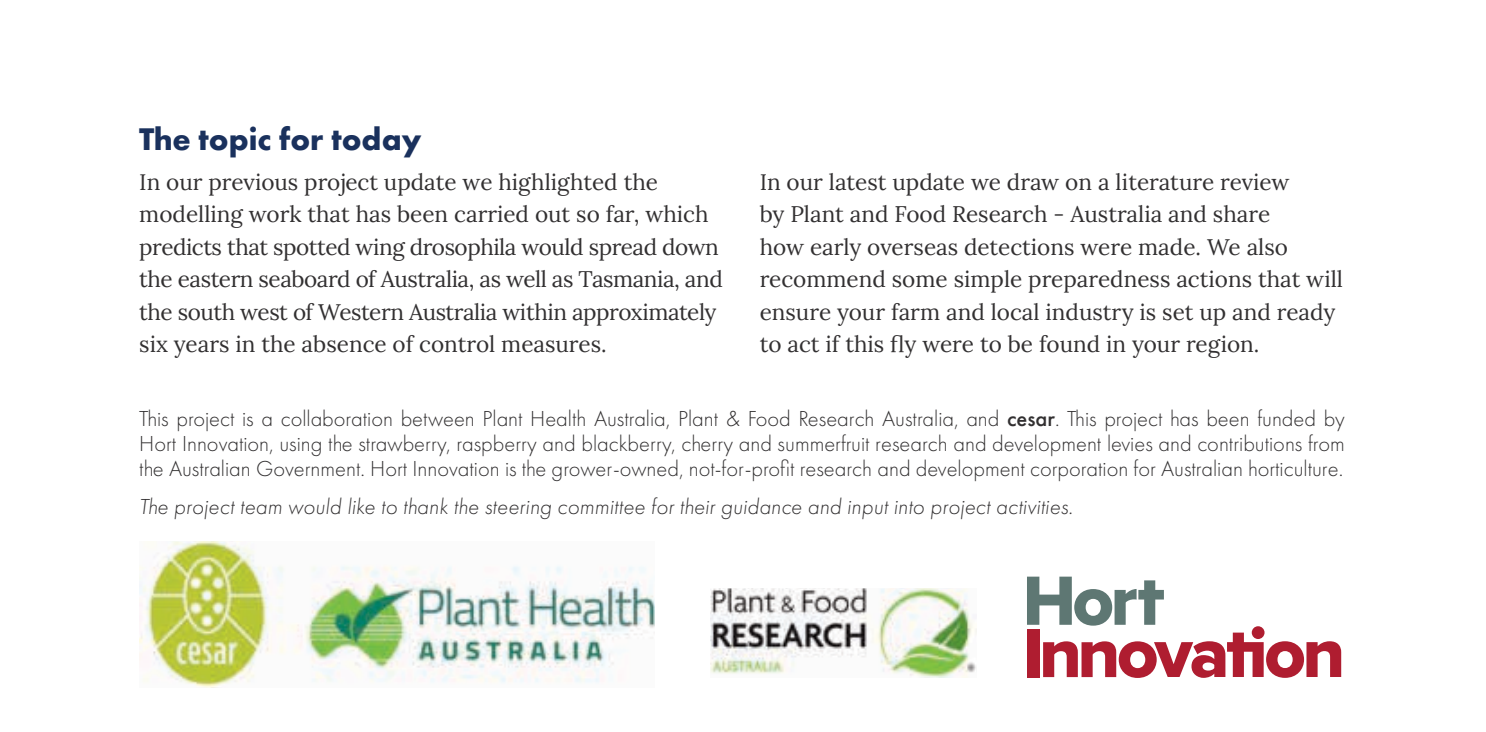
<style>
.page{position:relative;width:1486px;height:732px;background:#fff}
.page>*{position:absolute;margin:0;border:0;box-sizing:border-box;transform-origin:0 0}
.t1{font:700 32.5px "Futura PT";color:#1a315d}
.t2{font:300 22.5px/25px "Futura PT";color:#323031;text-align:justify}
.t3{font:22.5px/32.5px "Lora";letter-spacing:-.02em;color:#323031}
.t4{font:22.5px/32.5px "Lora";color:#323031}
.t5{font:italic 300 22.5px "Futura PT";letter-spacing:.01em;color:#323031}
.s1{font-weight:500}
</style>
<div class="page">
<img style="left:139px;top:541px;width:515px;height:146px">
<svg style="left:1251px;top:626px;width:13px;height:13px"></svg>
<div style="left:1026px;top:628px;width:13px;height:49px;background:#af1d30"></div>
<svg style="left:1043px;top:632px;width:298px;height:45px"></svg>
<svg style="left:1027px;top:576px;width:136px;height:49px"></svg>
<img style="left:710px;top:588px;width:266px;height:89px">
<h1 class="t1" style="left:139px;top:118px;width:283px">The topic for today</h1>
<p class="t3" style="left:139px;top:164px;width:585px">In our previous project update we highlighted the modelling work that has been carried out so far, which predicts that spotted wing drosophila would spread down the eastern seaboard of Australia, as well as Tasmania, and the south west of Western Australia within approximately six years in the absence of control measures.</p>
<p class="t4" style="left:759px;top:164px;width:584px">In our latest update we draw on a literature review<br>by Plant and Food Research - Australia and share<br>how early overseas detections were made. We also recommend some simple preparedness actions that will ensure your farm and local industry is set up and ready to act if this fly were to be found in your region.</p>
<p class="t2" style="left:139px;top:406px;width:1206px">This project is a collaboration between Plant Health Australia, Plant &amp; Food Research Australia, and <span class="s1">cesar</span>. This project has been funded by Hort Innovation, using the strawberry, raspberry and blackberry, cherry and summerfruit research and development levies and contributions from the Australian Government. Hort Innovation is the grower-owned, not-for-profit research and development corporation for Australian horticulture.</p>
<p class="t5" style="left:139px;top:493px;width:935px">The project team would like to thank the steering committee for their guidance and input into project activities.</p>
</div>
